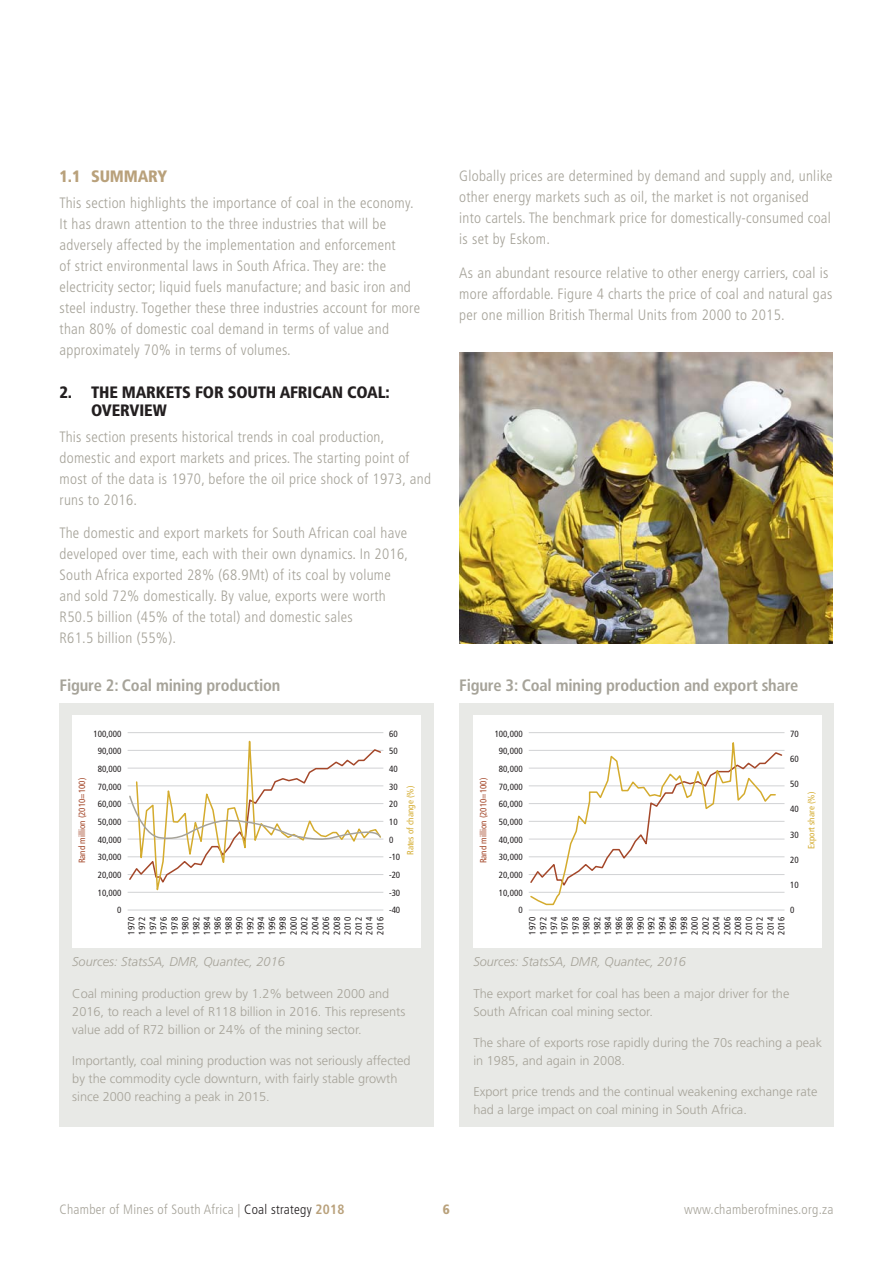
<style>
.page{position:relative;width:893px;height:1263px;background:#fff}
.page>*{position:absolute;margin:0;border:0;box-sizing:border-box;transform-origin:0 0}
.Heading_3{font:700 condensed 16.5px "Frutiger";letter-spacing:-.01em;color:#a6a399}
.Heading_1{font:900 condensed 16.5px/18px "Frutiger";letter-spacing:-.01em;color:#231f20}
.Heading_2{font:900 condensed 16.5px "Frutiger";letter-spacing:-.01em;color:#b9a17b}
.Body_copy_condensed{font:300 condensed 15px/21px "Frutiger";letter-spacing:.02em;color:#a6a399}
.t1{font:300 condensed 13.5px "Frutiger";letter-spacing:.02em;color:#a6a399}
.t2{font:900 condensed 13.5px "Frutiger";color:#b9a17b}
.Body_copy{font:300 12.75px/18px "Frutiger";color:#a6a399}
.Footnotes{font:italic 300 12.75px "Frutiger";color:#a6a399}
.t3{font:condensed 9px/10.8px "Frutiger";letter-spacing:.05em;color:#231f20;text-align:justify}
.t4{font:condensed 9px/17.7px "Frutiger";color:#231f20;text-align:right}
.t5{font:condensed 9px "Frutiger";color:#a44729}
.t6{font:condensed 9px "Frutiger";color:#d4ab2d}
.s1{color:#231f20}
.s2{font-weight:700;color:#b9a17b}
</style>
<div class="page">
<div style="left:60px;top:704px;width:374px;height:423px;background:#e8e9e6"></div>
<div style="left:459px;top:704px;width:374px;height:423px;background:#e8e9e6"></div>
<div style="left:72px;top:716px;width:349px;height:232px;background:#fff"></div>
<hr style="left:128px;top:732px;width:255px;height:1px;background:#d1d2d4">
<hr style="left:128px;top:750px;width:255px;height:1px;background:#d1d2d4">
<hr style="left:128px;top:768px;width:255px;height:1px;background:#d1d2d4">
<hr style="left:128px;top:786px;width:255px;height:1px;background:#d1d2d4">
<hr style="left:128px;top:803px;width:255px;height:1px;background:#d1d2d4">
<hr style="left:128px;top:821px;width:255px;height:1px;background:#d1d2d4">
<hr style="left:128px;top:839px;width:255px;height:1px;background:#d1d2d4">
<hr style="left:128px;top:856px;width:255px;height:1px;background:#d1d2d4">
<hr style="left:128px;top:874px;width:255px;height:1px;background:#d1d2d4">
<hr style="left:128px;top:892px;width:255px;height:1px;background:#d1d2d4">
<hr style="left:128px;top:910px;width:255px;height:1px;background:#d1d2d4">
<svg style="left:135px;top:715px;width:247px;height:176px"></svg>
<svg style="left:128px;top:748px;width:254px;height:137px"></svg>
<div style="left:473px;top:716px;width:349px;height:232px;background:#fff"></div>
<hr style="left:529px;top:732px;width:255px;height:1px;background:#d1d2d4">
<hr style="left:529px;top:750px;width:255px;height:1px;background:#d1d2d4">
<hr style="left:529px;top:768px;width:255px;height:1px;background:#d1d2d4">
<hr style="left:529px;top:786px;width:255px;height:1px;background:#d1d2d4">
<hr style="left:529px;top:803px;width:255px;height:1px;background:#d1d2d4">
<hr style="left:529px;top:821px;width:255px;height:1px;background:#d1d2d4">
<hr style="left:529px;top:839px;width:255px;height:1px;background:#d1d2d4">
<hr style="left:529px;top:856px;width:255px;height:1px;background:#d1d2d4">
<hr style="left:529px;top:874px;width:255px;height:1px;background:#d1d2d4">
<hr style="left:529px;top:892px;width:255px;height:1px;background:#d1d2d4">
<hr style="left:529px;top:910px;width:255px;height:1px;background:#d1d2d4">
<svg style="left:529px;top:742px;width:248px;height:164px"></svg>
<img style="left:459px;top:353px;width:374px;height:290px">
<p class="Heading_2" style="left:60px;top:167px;width:109px">1.1 SUMMARY</p>
<p class="Body_copy_condensed" style="left:60px;top:192px;width:362px">This section highlights the importance of coal in the economy.<br>It has drawn attention to the three industries that will be adversely affected by the implementation and enforcement<br>of strict environmental laws in South Africa. They are: the electricity sector; liquid fuels manufacture; and basic iron and steel industry. Together these three industries account for more than 80% of domestic coal demand in terms of value and approximately 70% in terms of volumes.</p>
<p class="Heading_1" style="left:91px;top:383px;width:300px;text-indent:-32px">2. THE MARKETS FOR SOUTH AFRICAN COAL:<br>OVERVIEW</p>
<p class="Body_copy_condensed" style="left:60px;top:426px;width:373px">This section presents historical trends in coal production, domestic and export markets and prices. The starting point of most of the data is 1970, before the oil price shock of 1973, and runs to 2016.</p>
<p class="Body_copy_condensed" style="left:60px;top:523px;width:350px">The domestic and export markets for South African coal have developed over time, each with their own dynamics. In 2016, South Africa exported 28% (68.9Mt) of its coal by volume and sold 72% domestically. By value, exports were worth R50.5 billion (45% of the total) and domestic sales<br>R61.5 billion (55%).</p>
<p class="Body_copy_condensed" style="left:459px;top:166px;width:375px">Globally prices are determined by demand and supply and, unlike other energy markets such as oil, the market is not organised into cartels. The benchmark price for domestically-consumed coal is set by Eskom.</p>
<p class="Body_copy_condensed" style="left:459px;top:263px;width:375px">As an abundant resource relative to other energy carriers, coal is more affordable. Figure 4 charts the price of coal and natural gas per one million British Thermal Units from 2000 to 2015.</p>
<p class="Heading_3" style="left:60px;top:675px;width:222px">Figure 2: Coal mining production</p>
<p class="Heading_3" style="left:459px;top:675px;width:341px">Figure 3: Coal mining production and export share</p>
<p class="t4" style="left:94px;top:725px;width:30px">100,000<br>90,000<br>80,000<br>70,000<br>60,000<br>50,000<br>40,000<br>30,000<br>20,000<br>10,000<br>0</p>
<p class="t4" style="left:389px;top:725px;width:13px;text-align:left">60<br>50<br>40<br>30<br>20<br>10<br>0 -10 -20 -30 -40</p>
<p class="t3" style="left:245px;top:935px;width:20px;rotate:-90deg">1992<br>1994<br>1996<br>1998<br>2000<br>2002<br>2004<br>2006<br>2008<br>2010<br>2012<br>2014<br>2016</p>
<p class="t5" style="left:77px;top:863px;width:87px;rotate:-90deg">Rand million (2010=100)</p>
<p class="t6" style="left:405px;top:855px;width:71px;rotate:-90deg">Rates of change (%)</p>
<p class="t3" style="left:126px;top:935px;width:20px;rotate:-90deg">1970<br>1972<br>1974<br>1976<br>1978<br>1980<br>1982<br>1984<br>1986<br>1988<br>1990</p>
<p class="t4" style="left:495px;top:725px;width:30px">100,000<br>90,000<br>80,000<br>70,000<br>60,000<br>50,000<br>40,000<br>30,000<br>20,000<br>10,000<br>0</p>
<p class="t3" style="left:790px;top:728px;width:10px">70</p>
<p class="t3" style="left:790px;top:753px;width:10px">60</p>
<p class="t3" style="left:790px;top:778px;width:10px">50</p>
<p class="t3" style="left:790px;top:804px;width:10px">40</p>
<p class="t3" style="left:790px;top:829px;width:10px">30</p>
<p class="t3" style="left:790px;top:854px;width:10px">20</p>
<p class="t3" style="left:790px;top:879px;width:10px">10</p>
<p class="t3" style="left:790px;top:905px;width:6px">0</p>
<p class="t5" style="left:478px;top:863px;width:87px;rotate:-90deg">Rand million (2010=100)</p>
<p class="t3" style="left:646px;top:935px;width:20px;rotate:-90deg">1992<br>1994<br>1996<br>1998<br>2000<br>2002<br>2004<br>2006<br>2008<br>2010<br>2012<br>2014<br>2016</p>
<p class="t3" style="left:527px;top:935px;width:20px;rotate:-90deg">1970<br>1972<br>1974<br>1976<br>1978<br>1980<br>1982<br>1984<br>1986<br>1988<br>1990</p>
<p class="Footnotes" style="left:72px;top:955px;width:214px">Sources: StatsSA, DMR, Quantec, 2016</p>
<p class="Footnotes" style="left:473px;top:955px;width:214px">Sources: StatsSA, DMR, Quantec, 2016</p>
<p class="t6" style="left:806px;top:849px;width:59px;rotate:-90deg">Export share (%)</p>
<p class="Body_copy" style="left:72px;top:985px;width:335px">Coal mining production grew by 1.2% between 2000 and<br>2016, to reach a level of R118 billion in 2016. This represents value add of R72 billion or 24% of the mining sector.</p>
<p class="Body_copy" style="left:72px;top:1052px;width:340px">Importantly, coal mining production was not seriously affected by the commodity cycle downturn, with fairly stable growth since 2000 reaching a peak in 2015.</p>
<p class="Body_copy" style="left:473px;top:985px;width:317px">The export market for coal has been a major driver for the<br>South African coal mining sector.</p>
<p class="Body_copy" style="left:473px;top:1034px;width:350px">The share of exports rose rapidly during the 70s reaching a peak in 1985, and again in 2008.</p>
<p class="Body_copy" style="left:473px;top:1082px;width:346px">Export price trends and the continual weakening exchange rate had a large impact on coal mining in South Africa.</p>
<p class="t1" style="left:60px;top:1202px;width:286px">Chamber of Mines of South Africa | <span class="s1">Coal strategy</span> <span class="s2">2018</span></p>
<p class="t2" style="left:443px;top:1201px;width:9px">6</p>
<p class="t1" style="left:684px;top:1202px;width:151px">www.chamberofmines.org.za</p>
</div>
